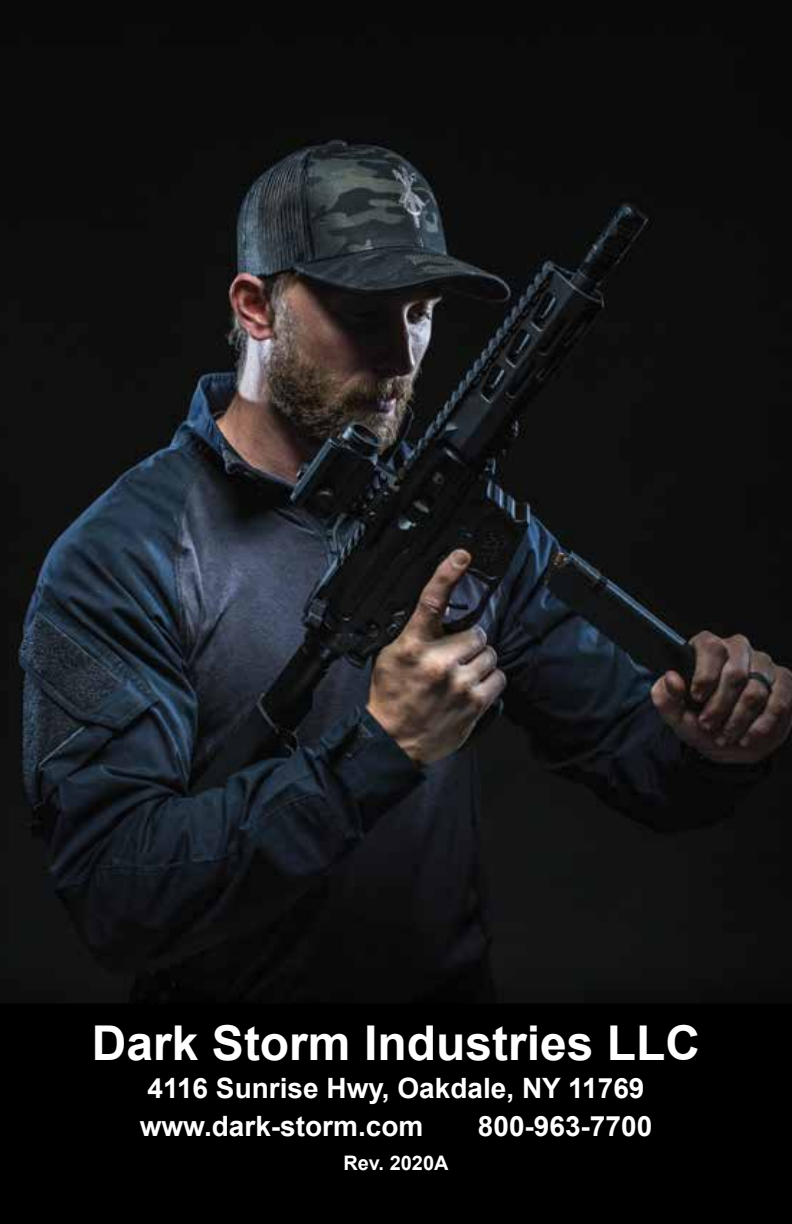
<style>
.page{position:relative;width:792px;height:1224px;background:#fff}
.page>*{position:absolute;margin:0;border:0;box-sizing:border-box;transform-origin:0 0}
.t1{font:700 48px "Arial";color:#fff}
.t2{font:700 28px/38px "Arial";color:#fff}
.t3{font:700 20px "Arial";color:#fff}
</style>
<div class="page">
<img style="left:0;top:0;width:792px;height:1004px">
<div style="left:0;top:1004px;width:792px;height:220px;background:#000"></div>
<h1 class="t1" style="left:92px;top:1011px;width:610px">Dark Storm Industries LLC</h1>
<p class="t2" style="left:140px;top:1070px;width:506px">4116 Sunrise Hwy, Oakdale, NY 11769 www.dark-storm.com</p>
<p class="t2" style="left:478px;top:1108px;width:176px">800-963-7700</p>
<p class="t3" style="left:343px;top:1149px;width:107px">Rev. 2020A</p>
</div>
